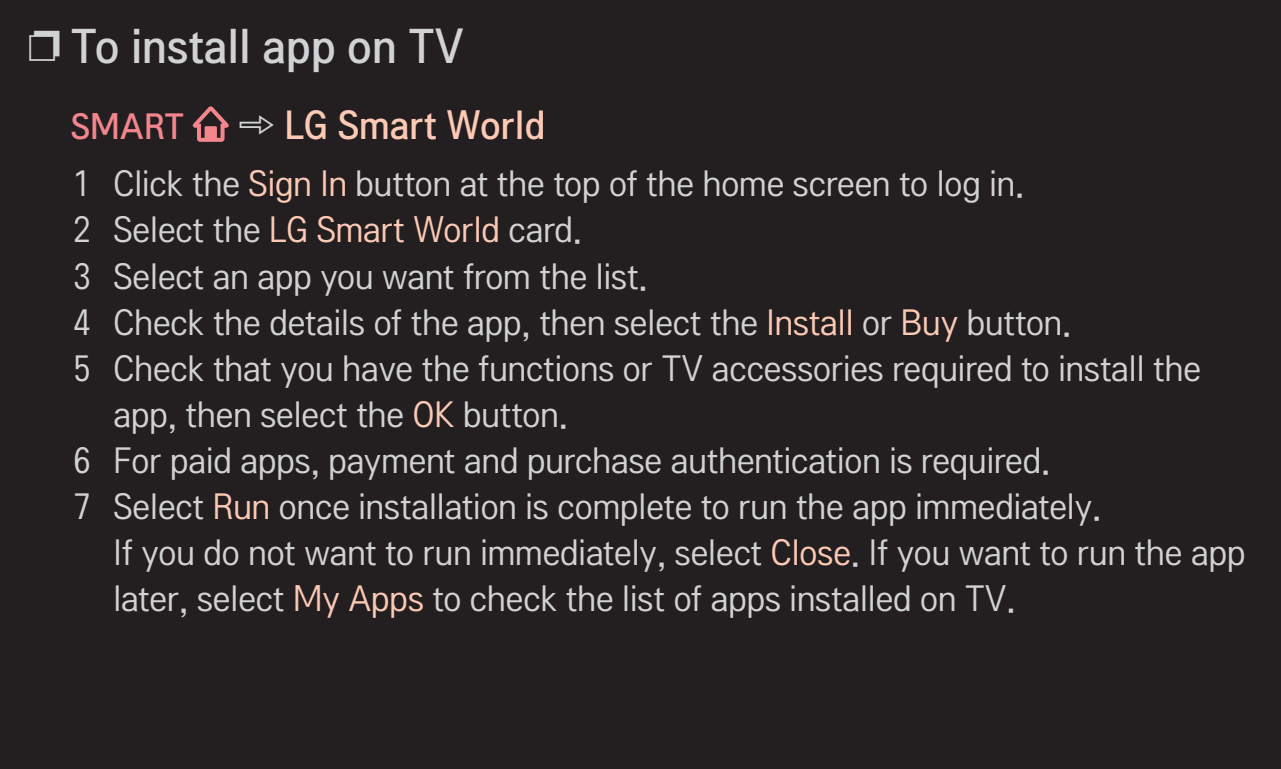
<style>
.page{position:relative;width:1281px;height:769px;background:#fff}
.page>*{position:absolute;margin:0;border:0;box-sizing:border-box;transform-origin:0 0}
.t1{font:48px "LG Display";color:#d1d2d4}
.t2{font:40px "LG Display";color:#fcc9b4}
.t3{font:300 36px "LG Display";color:#d1d2d4}
.t4{font:36px "LG Display";color:#f3858d}
.s1{font-size:42px}
.s2{color:#d1d2d4}
.s3{color:#fcc9b4}
</style>
<div class="page">
<div style="left:0;top:0;width:1280px;height:768px;background:#231f20"></div>
<svg style="left:192px;top:108px;width:37px;height:34px"></svg>
<h1 class="t1" style="left:28px;top:9px;width:437px"><span class="s1">❐</span> To install app on TV</h1>
<p class="t4" style="left:71px;top:99px;width:115px">SMART</p>
<p class="t2" style="left:238px;top:95px;width:308px"><span class="s2">➾</span> LG Smart World</p>
<p class="t3" style="left:74px;top:156px;width:951px">1 Click the <span class="s3">Sign In</span> button at the top of the home screen to log in.</p>
<p class="t3" style="left:74px;top:202px;width:509px">2 Select the <span class="s3">LG Smart World</span> card.</p>
<p class="t3" style="left:74px;top:248px;width:575px">3 Select an app you want from the list.</p>
<p class="t3" style="left:74px;top:294px;width:998px">4 Check the details of the app, then select the <span class="s3">Install</span> or <span class="s3">Buy</span> button.</p>
<p class="t3" style="left:74px;top:340px;width:1128px">5 Check that you have the functions or TV accessories required to install the</p>
<p class="t3" style="left:113px;top:386px;width:456px">app, then select the <span class="s3">OK</span> button.</p>
<p class="t3" style="left:74px;top:432px;width:977px">6 For paid apps, payment and purchase authentication is required.</p>
<p class="t3" style="left:74px;top:478px;width:1028px">7 Select <span class="s3">Run</span> once installation is complete to run the app immediately.</p>
<p class="t3" style="left:113px;top:524px;width:1133px">If you do not want to run immediately, select <span class="s3">Close</span>. If you want to run the app</p>
<p class="t3" style="left:113px;top:570px;width:903px">later, select <span class="s3">My Apps</span> to check the list of apps installed on TV.</p>
</div>
